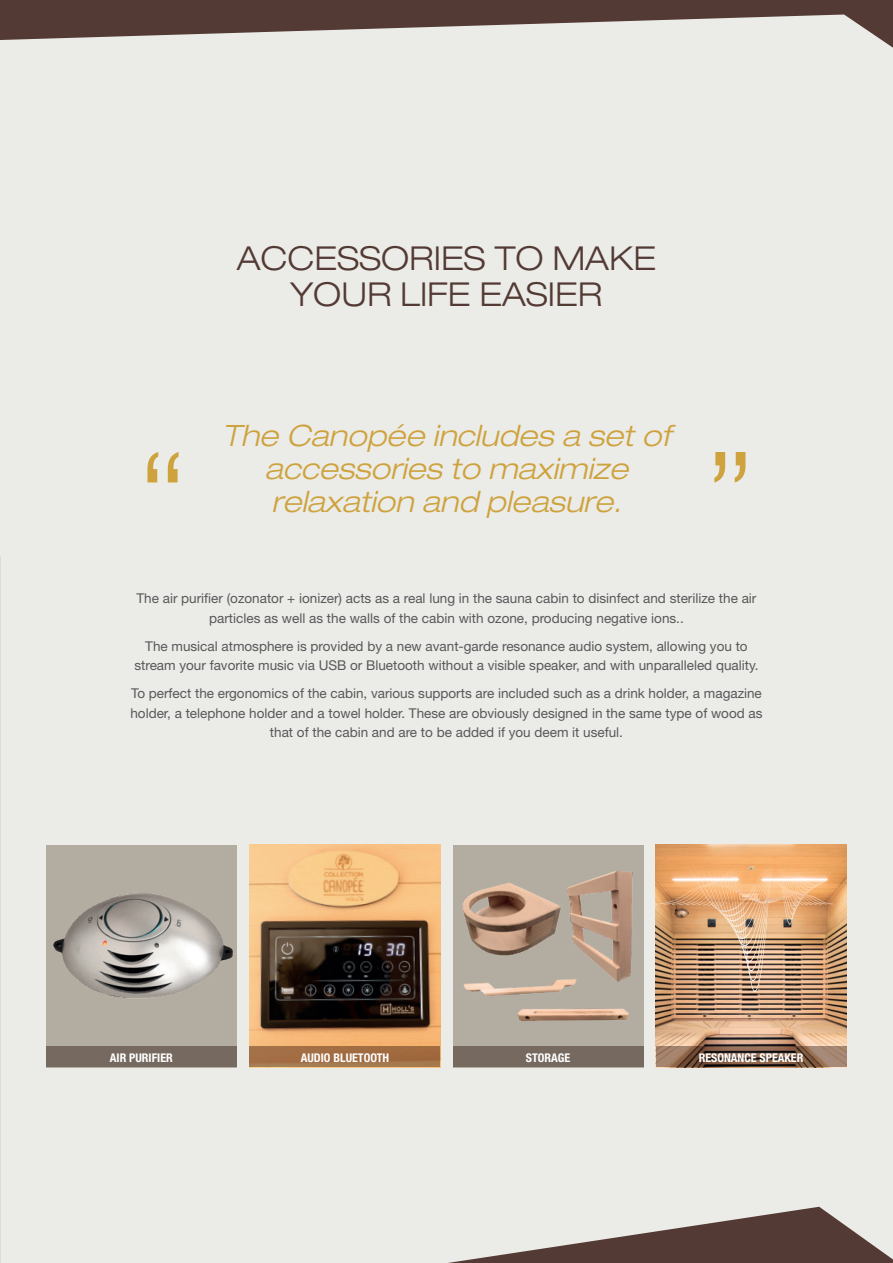
<style>
.page{position:relative;width:893px;height:1263px;background:#ebebe7}
.page>*{position:absolute;margin:0;border:0;box-sizing:border-box;transform-origin:0 0}
.t1{font:300 expanded 33px/36px "Helvetica Neue";color:#533a34;text-align:center}
.t2{font:italic 300 expanded 29.4px/33.2px "Helvetica Neue";color:#cea23d;text-align:center}
.t3{font:13.5px/19.5px "Helvetica Neue";color:#57585a;text-align:center}
.t4{font:700 condensed 12px "Helvetica Neue";color:#fff}
</style>
<div class="page">
<img style="left:47px;top:845px;width:190px;height:200px">
<img style="left:250px;top:845px;width:190px;height:201px">
<div style="left:453px;top:845px;width:190px;height:222px;background:#b3aca1"></div>
<img style="left:656px;top:845px;width:190px;height:201px">
<div style="left:47px;top:1046px;width:190px;height:21px;background:#766960"></div>
<svg style="left:250px;top:1046px;width:190px;height:21px;background:#a26e44"></svg>
<div style="left:453px;top:1046px;width:190px;height:21px;background:#766960"></div>
<svg style="left:656px;top:1046px;width:190px;height:21px;background:#785a47"></svg>
<img style="left:462px;top:882px;width:99px;height:74px">
<img style="left:567px;top:871px;width:66px;height:111px">
<img style="left:463px;top:971px;width:116px;height:25px">
<img style="left:517px;top:1008px;width:112px;height:13px">
<svg style="left:147px;top:452px;width:32px;height:30px"></svg>
<svg style="left:714px;top:452px;width:31px;height:30px"></svg>
<img style="left:655px;top:849px;width:192px;height:143px">
<svg style="left:448px;top:1207px;width:445px;height:56px"></svg>
<svg style="left:0;top:0;width:893px;height:48px;fill:#533a34"></svg>
<h1 class="t1" style="left:237px;top:240px;width:421px">ACCESSORIES TO MAKE<br>YOUR LIFE EASIER</h1>
<h2 class="t2" style="left:222px;top:418px;width:450px">The Canopée includes a set of accessories to maximize relaxation and pleasure.</h2>
<p class="t3" style="left:137px;top:588px;width:621px">The air purifier (ozonator + ionizer) acts as a real lung in the sauna cabin to disinfect and sterilize the air particles as well as the walls of the cabin with ozone, producing negative ions..</p>
<p class="t3" style="left:134px;top:636px;width:626px">The musical atmosphere is provided by a new avant-garde resonance audio system, allowing you to stream your favorite music via USB or Bluetooth without a visible speaker, and with unparalleled quality.</p>
<p class="t3" style="left:130px;top:683px;width:634px">To perfect the ergonomics of the cabin, various supports are included such as a drink holder, a magazine holder, a telephone holder and a towel holder. These are obviously designed in the same type of wood as that of the cabin and are to be added if you deem it useful.</p>
<p class="t4" style="left:110px;top:1050px;width:64px">AIR PURIFIER</p>
<p class="t4" style="left:301px;top:1050px;width:90px">AUDIO BLUETOOTH</p>
<p class="t4" style="left:526px;top:1050px;width:46px">STORAGE</p>
<p class="t4" style="left:699px;top:1050px;width:106px">RESONANCE SPEAKER</p>
</div>
